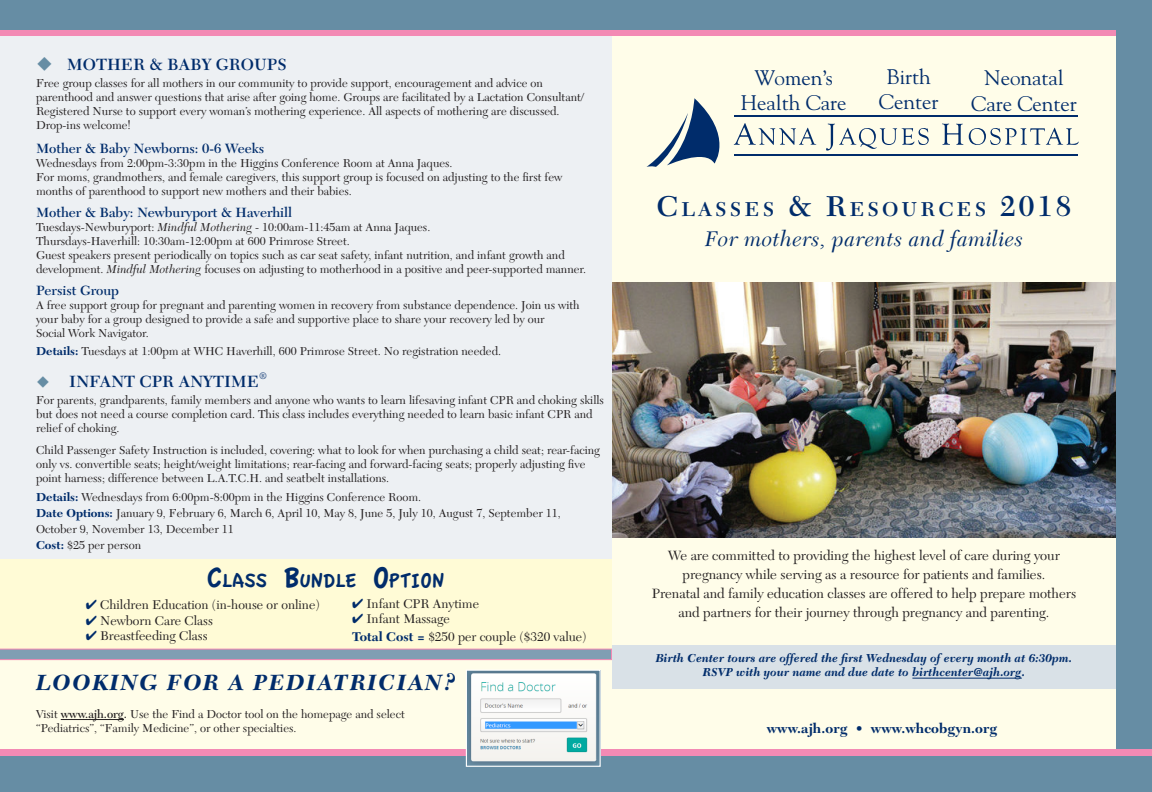
<style>
.page{position:relative;width:1152px;height:792px;background:#fff}
.page>*{position:absolute;margin:0;border:0;box-sizing:border-box;transform-origin:0 0}
.t1{font:italic 700 23px "New Caledonia";letter-spacing:.07em;color:#002c6b}
.t2{font:italic 22px "New Caledonia";letter-spacing:.02em;color:#002c6b}
.t3{font:21.5px "Apple Casual";color:#002c6b}
.t4{font:21px "Goudy";color:#002c6b}
.t5{font:600 21px "New Caledonia";letter-spacing:.145em;color:#002c6b}
.t6{font:600 17px "New Caledonia";color:#002c6b}
.t7{font:14px "New Caledonia";color:#231f20}
.t8{font:600 14px "New Caledonia";color:#002c6b}
.t9{font:700 14px "New Caledonia";letter-spacing:.01em;color:#002c6b}
.t10{font:13.2px "New Caledonia";color:#231f20}
.t11{font:12px/14px "New Caledonia";color:#231f20}
.t12{font:italic 700 12px "New Caledonia";color:#002c6b}
.t13{font:9.9px "New Caledonia";color:#002c6b}
.s1{color:#668da4}
.s2{font-style:italic}
.s3{font-weight:700;color:#002c6b}
.s4{font-size:30.7px}
.s5{color:#002c6b}
.s6{font-weight:600}
.s7{font-size:30px}
</style>
<div class="page">
<div style="left:0;top:36px;width:617px;height:531px;background:#edf0f3"></div>
<div style="left:0;top:559px;width:617px;height:98px;background:#fffbd6"></div>
<div style="left:0;top:652px;width:619px;height:131px;background:#fffde9"></div>
<div style="left:612px;top:0;width:540px;height:770px;background:#fffde9"></div>
<svg style="left:826px;top:124px;width:103px;height:27px"></svg>
<svg style="left:942px;top:124px;width:21px;height:21px"></svg>
<svg style="left:969px;top:128px;width:110px;height:17px"></svg>
<hr style="left:734px;top:116px;width:344px;height:1px;background:#002c6b">
<hr style="left:734px;top:155px;width:344px;height:1px;background:#002c6b">
<svg style="left:646px;top:98px;width:170px;height:69px"></svg>
<div style="left:0;top:0;width:1152px;height:31px;background:#668da4"></div>
<svg style="left:0;top:649px;width:612px;height:11px;background:#8f9bb3"></svg>
<hr style="left:61px;top:719px;width:63px;height:1px;background:#231f20">
<img style="left:612px;top:282px;width:504px;height:255px">
<div style="left:0;top:30px;width:1152px;height:6px;background:#f38ab4"></div>
<div style="left:612px;top:646px;width:540px;height:43px;background:#d9e1e7"></div>
<hr style="left:912px;top:678px;width:110px;height:1px;background:#002c6b">
<div style="left:0;top:756px;width:1152px;height:36px;background:#668da4"></div>
<div style="left:1116px;top:0;width:36px;height:792px;background:#668da4"></div>
<div style="left:0;top:750px;width:1152px;height:6px;background:#f38ab4"></div>
<img style="left:468px;top:672px;width:131px;height:92px">
<div style="left:466px;top:670px;width:135px;height:97px;border:1px solid #fff"></div>
<p class="t6" style="left:36px;top:54px;width:252px"><span class="s1">◆</span> MOTHER &amp; BABY GROUPS</p>
<p class="t11" style="left:36px;top:76px;width:550px">Free group classes for all mothers in our community to provide support, encouragement and advice on parenthood and answer questions that arise after going home. Groups are facilitated by a Lactation Consultant/ Registered Nurse to support every woman’s mothering experience. All aspects of mothering are discussed.<br>Drop-ins welcome!</p>
<p class="t8" style="left:36px;top:140px;width:230px">Mother &amp; Baby Newborns: 0-6 Weeks</p>
<p class="t11" style="left:36px;top:157px;width:418px">Wednesdays from 2:00pm-3:30pm in the Higgins Conference Room at Anna Jaques.</p>
<p class="t11" style="left:36px;top:171px;width:528px">For moms, grandmothers, and female caregivers, this support group is focused on adjusting to the first few months of parenthood to support new mothers and their babies.</p>
<p class="t8" style="left:36px;top:204px;width:257px">Mother &amp; Baby: Newburyport &amp; Haverhill</p>
<p class="t11" style="left:36px;top:221px;width:396px">Tuesdays-Newburyport: <span class="s2">Mindful Mothering</span> - 10:00am-11:45am at Anna Jaques.</p>
<p class="t11" style="left:36px;top:235px;width:315px">Thursdays-Haverhill: 10:30am-12:00pm at 600 Primrose Street.</p>
<p class="t11" style="left:36px;top:249px;width:552px">Guest speakers present periodically on topics such as car seat safety, infant nutrition, and infant growth and development. <span class="s2">Mindful Mothering</span> focuses on adjusting to motherhood in a positive and peer-supported manner.</p>
<p class="t8" style="left:36px;top:282px;width:84px">Persist Group</p>
<p class="t11" style="left:36px;top:299px;width:545px">A free support group for pregnant and parenting women in recovery from substance dependence. Join us with</p>
<p class="t11" style="left:36px;top:313px;width:510px">your baby for a group designed to provide a safe and supportive place to share your recovery led by our</p>
<p class="t11" style="left:36px;top:327px;width:114px">Social Work Navigator.</p>
<p class="t11" style="left:36px;top:345px;width:467px"><span class="s3">Details:</span> Tuesdays at 1:00pm at WHC Haverhill, 600 Primrose Street. No registration needed.</p>
<p class="t13" style="left:259px;top:370px;width:9px">®</p>
<p class="t11" style="left:36px;top:394px;width:569px">For parents, grandparents, family members and anyone who wants to learn lifesaving infant CPR and choking skills but does not need a course completion card. This class includes everything needed to learn basic infant CPR and relief of choking.</p>
<p class="t11" style="left:36px;top:444px;width:566px">Child Passenger Safety Instruction is included, covering: what to look for when purchasing a child seat; rear-facing only vs. convertible seats; height/weight limitations; rear-facing and forward-facing seats; properly adjusting five point harness; difference between L.A.T.C.H. and seatbelt installations.</p>
<p class="t11" style="left:36px;top:491px;width:387px"><span class="s3">Details:</span> Wednesdays from 6:00pm-8:00pm in the Higgins Conference Room.</p>
<p class="t11" style="left:36px;top:507px;width:526px"><span class="s3">Date Options:</span> January 9, February 6, March 6, April 10, May 8, June 5, July 10, August 7, September 11,</p>
<p class="t11" style="left:36px;top:523px;width:199px">October 9, November 13, December 11</p>
<p class="t11" style="left:36px;top:539px;width:107px"><span class="s3">Cost:</span> $25 per person</p>
<p class="t6" style="left:36px;top:372px;width:225px"><span class="s1">◆</span> INFANT CPR ANYTIME</p>
<p class="t3" style="left:207px;top:569px;width:239px"><span class="s4">C</span>LASS <span class="s4">B</span>UNDLE <span class="s4">O</span>PTION</p>
<p class="t10" style="left:86px;top:597px;width:236px"><span class="s5">✔</span> Children Education (in-house or online)</p>
<p class="t10" style="left:86px;top:613px;width:129px"><span class="s5">✔</span> Newborn Care Class</p>
<p class="t10" style="left:86px;top:628px;width:123px"><span class="s5">✔</span> Breastfeeding Class</p>
<p class="t10" style="left:352px;top:596px;width:129px"><span class="s5">✔</span> Infant CPR Anytime</p>
<p class="t10" style="left:352px;top:611px;width:99px"><span class="s5">✔</span> Infant Massage</p>
<p class="t10" style="left:352px;top:629px;width:236px"><span class="s3">Total Cost =</span> $250 per couple ($320 value)</p>
<p class="t1" style="left:36px;top:669px;width:422px">LOOKING FOR A PEDIATRICIAN?</p>
<p class="t11" style="left:36px;top:707px;width:370px">Visit <span class="s6">www.ajh.org.</span> Use the Find a Doctor tool on the homepage and select</p>
<p class="t11" style="left:36px;top:721px;width:262px">“Pediatrics”, “Family Medicine”, or other specialties.</p>
<p class="t4" style="left:755px;top:64px;width:80px">Women’s</p>
<p class="t4" style="left:741px;top:90px;width:107px">Health Care</p>
<p class="t4" style="left:886px;top:64px;width:46px">Birth</p>
<p class="t4" style="left:879px;top:89px;width:61px">Center</p>
<p class="t4" style="left:984px;top:65px;width:81px">Neonatal</p>
<p class="t4" style="left:971px;top:90px;width:107px">Care Center</p>
<p class="t5" style="left:657px;top:197px;width:416px"><span class="s7">C</span>LASSES <span class="s7">&amp; R</span>ESOURCES <span class="s7">2018</span></p>
<p class="t2" style="left:705px;top:227px;width:320px">For mothers, parents and families</p>
<p class="t7" style="left:668px;top:547px;width:393px">We are committed to providing the highest level of care during your</p>
<p class="t7" style="left:683px;top:566px;width:364px">pregnancy while serving as a resource for patients and families.</p>
<p class="t7" style="left:652px;top:585px;width:426px">Prenatal and family education classes are offered to help prepare mothers</p>
<p class="t7" style="left:679px;top:604px;width:372px">and partners for their journey through pregnancy and parenting.</p>
<p class="t12" style="left:656px;top:651px;width:418px">Birth Center tours are offered the first Wednesday of every month at 6:30pm.</p>
<p class="t12" style="left:703px;top:666px;width:324px">RSVP with your name and due date to birthcenter@ajh.org.</p>
<p class="t9" style="left:767px;top:721px;width:232px">www.ajh.org • www.whcobgyn.org</p>
</div>
